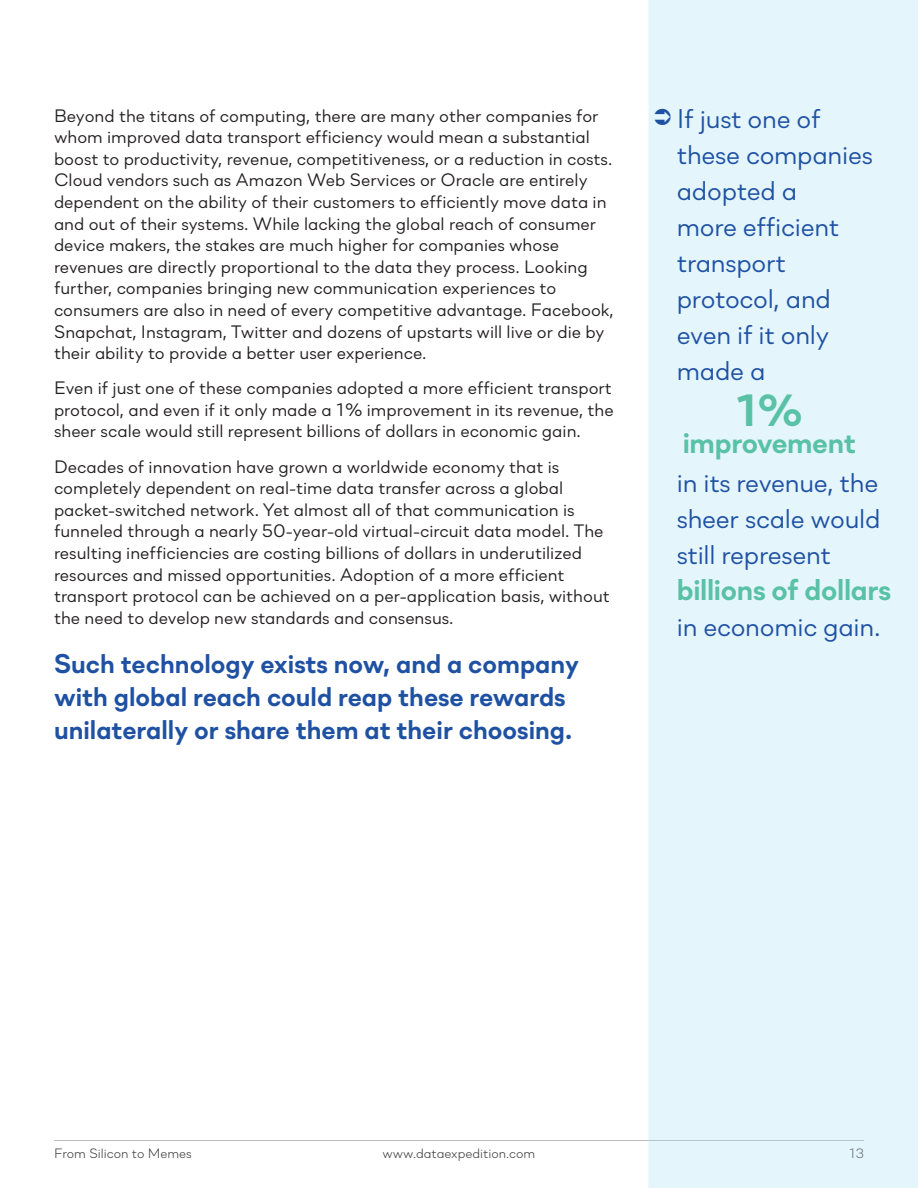
<style>
.page{position:relative;width:918px;height:1188px;background:#fff}
.page>*{position:absolute;margin:0;border:0;box-sizing:border-box;transform-origin:0 0}
.t1{font:700 45px "Soin Sans Neue";color:#59c1a5}
.t2{font:700 30px "Soin Sans Neue";letter-spacing:-.01em;color:#59c1a5}
.t3{font:27px/36px "Soin Sans Neue";letter-spacing:-.01em;color:#1f51a3}
.t4{font:700 27px/33px "Soin Sans Neue";color:#1f51a3}
.t5{font:18px/21.6px "Soin Sans Neue";color:#231f20}
.t6{font:300 13.5px "Soin Sans Neue";color:#3e3e3f}
.t7{font:300 13.5px "Soin Sans Neue";color:#666f75}
</style>
<div class="page">
<hr style="left:54px;top:1140px;width:810px;height:1px;background:#bcbdc0">
<div style="left:648px;top:0;width:270px;height:1188px;background:#e4f5fc"></div>
<div style="left:850px;top:1148px;width:13px;height:10px;background:#e4f5fc"></div>
<hr style="left:648px;top:1140px;width:216px;height:1px;background:#b7c5cd">
<svg style="left:655px;top:109px;width:16px;height:16px"></svg>
<p class="t5" style="left:54px;top:103px;width:561px">Beyond the titans of computing, there are many other companies for whom improved data transport efficiency would mean a substantial boost to productivity, revenue, competitiveness, or a reduction in costs.<br>Cloud vendors such as Amazon Web Services or Oracle are entirely dependent on the ability of their customers to efficiently move data in and out of their systems. While lacking the global reach of consumer device makers, the stakes are much higher for companies whose revenues are directly proportional to the data they process. Looking further, companies bringing new communication experiences to consumers are also in need of every competitive advantage. Facebook, Snapchat, Instagram, Twitter and dozens of upstarts will live or die by their ability to provide a better user experience.</p>
<p class="t5" style="left:54px;top:376px;width:561px;text-align:justify">Even if just one of these companies adopted a more efficient transport protocol, and even if it only made a 1% improvement in its revenue, the sheer scale would still represent billions of dollars in economic gain.</p>
<p class="t5" style="left:54px;top:454px;width:557px">Decades of innovation have grown a worldwide economy that is completely dependent on real-time data transfer across a global packet-switched network. Yet almost all of that communication is funneled through a nearly 50-year-old virtual-circuit data model. The resulting inefficiencies are costing billions of dollars in underutilized resources and missed opportunities. Adoption of a more efficient transport protocol can be achieved on a per-application basis, without the need to develop new standards and consensus.</p>
<h3 class="t4" style="left:54px;top:646px;width:526px">Such technology exists now, and a company with global reach could reap these rewards unilaterally or share them at their choosing.</h3>
<h3 class="t3" style="left:677px;top:98px;width:198px">If just one of these companies adopted a<br>more efficient transport protocol, and even if it only made a</h3>
<h1 class="t1" style="left:736px;top:380px;width:69px">1%</h1>
<h2 class="t2" style="left:683px;top:422px;width:175px">improvement</h2>
<h3 class="t3" style="left:677px;top:462px;width:205px;text-align:justify">in its revenue, the sheer scale would still represent</h3>
<h2 class="t2" style="left:677px;top:569px;width:216px">billions of dollars</h2>
<h3 class="t3" style="left:677px;top:606px;width:205px">in economic gain.</h3>
<p class="t6" style="left:54px;top:1142px;width:139px">From Silicon to Memes</p>
<p class="t6" style="left:383px;top:1143px;width:154px">www.dataexpedition.com</p>
<p class="t7" style="left:849px;top:1142px;width:16px">13</p>
</div>
